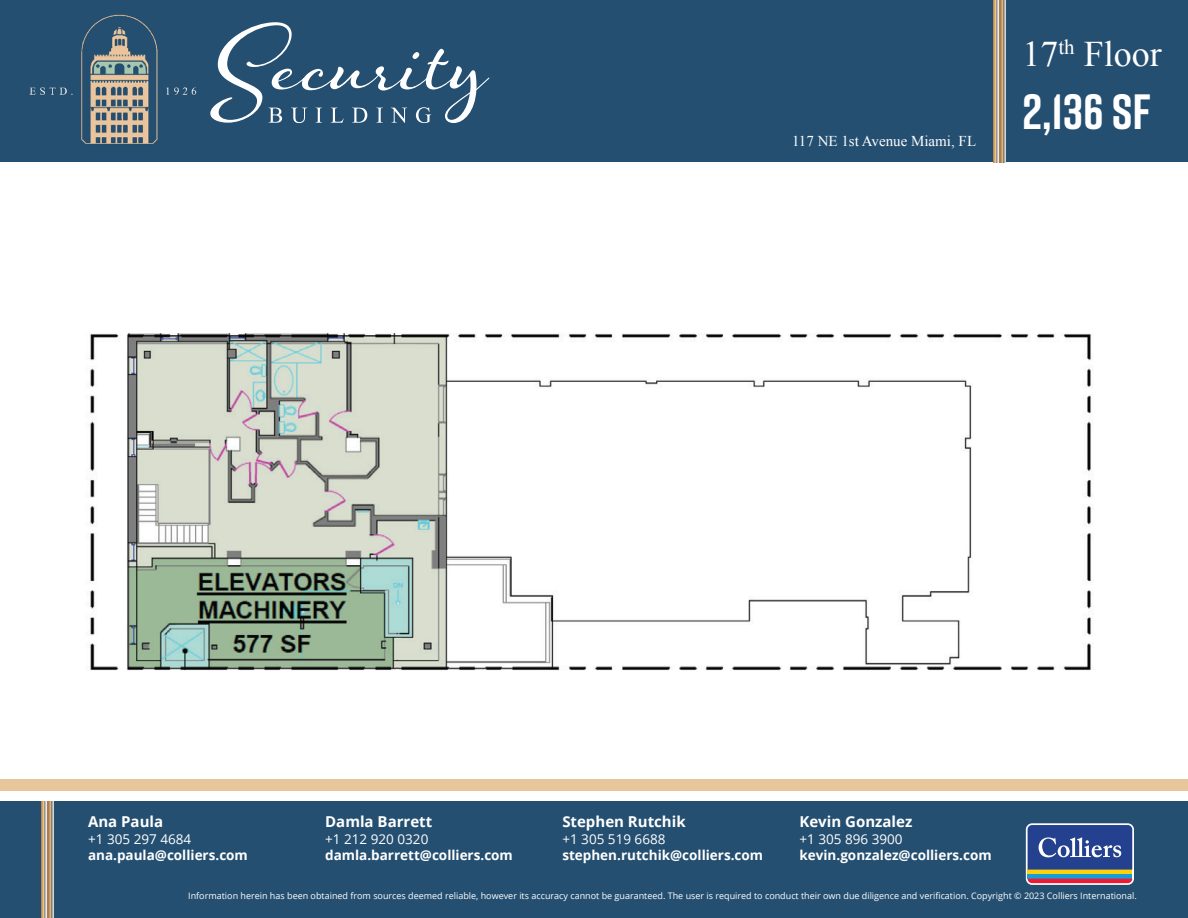
<style>
.page{position:relative;width:1188px;height:918px;background:#fff}
.page>*{position:absolute;margin:0;border:0;box-sizing:border-box;transform-origin:0 0}
.t1{font:700 49.5px "Rift";color:#fff}
.t2{font:36px "Times New Roman";color:#fff}
.t3{font:700 15px "Open Sans";color:#fff}
.t4{font:15px "Times New Roman";color:#fff}
.t5{font:700 13.5px "Open Sans";color:#fff}
.t6{font:13.5px "Open Sans";color:#fff}
.t7{font:9px "Open Sans";color:#fff}
</style>
<div class="page">
<div style="left:0;top:802px;width:1188px;height:116px;background:#244f71"></div>
<div style="left:0;top:779px;width:1188px;height:12px;background:#e7c69b"></div>
<div style="left:0;top:0;width:1188px;height:162px;background:#244f71"></div>
<svg style="left:1003px;top:0;width:3px;height:163px"></svg>
<svg style="left:995px;top:0;width:3px;height:163px"></svg>
<svg style="left:993px;top:0;width:2px;height:163px"></svg>
<svg style="left:1000px;top:0;width:3px;height:163px"></svg>
<svg style="left:1026px;top:823px;width:108px;height:62px"></svg>
<div style="left:1028px;top:874px;width:104px;height:5px;background:#179dd9"></div>
<hr style="left:1028px;top:870px;width:104px;height:4px;background:#fcd308">
<svg style="left:1028px;top:879px;width:104px;height:4px"></svg>
<svg style="left:1028px;top:825px;width:104px;height:45px;background:#3d5799"></svg>
<svg style="left:51px;top:801px;width:3px;height:117px"></svg>
<svg style="left:44px;top:801px;width:2px;height:117px"></svg>
<svg style="left:41px;top:801px;width:2px;height:117px"></svg>
<svg style="left:48px;top:801px;width:3px;height:117px"></svg>
<svg style="left:210px;top:22px;width:279px;height:101px"></svg>
<img style="left:29px;top:14px;width:168px;height:131px">
<div style="left:23px;top:121px;width:49px;height:38px;background:#244f71"></div>
<img style="left:89px;top:333px;width:1003px;height:338px">
<h3 class="t4" style="left:792px;top:130px;width:186px">117 NE 1st Avenue Miami, FL</h3>
<p class="t2" style="left:1022px;top:30px;width:141px">17<sup>th</sup> Floor</p>
<p class="t1" style="left:1022px;top:76px;width:130px">2,136 SF</p>
<h3 class="t3" style="left:88px;top:811px;width:77px">Ana Paula</h3>
<h3 class="t6" style="left:88px;top:830px;width:105px">+1 305 297 4684</h3>
<h3 class="t5" style="left:88px;top:846px;width:161px">ana.paula@colliers.com</h3>
<h3 class="t3" style="left:800px;top:811px;width:114px">Kevin Gonzalez</h3>
<h3 class="t6" style="left:800px;top:830px;width:105px">+1 305 896 3900</h3>
<h3 class="t5" style="left:800px;top:846px;width:194px">kevin.gonzalez@colliers.com</h3>
<p class="t7" style="left:188px;top:890px;width:950px">Information herein has been obtained from sources deemed reliable, however its accuracy cannot be guaranteed. The user is required to conduct their own due diligence and verification. Copyright © 2023 Colliers International.</p>
<h3 class="t3" style="left:325px;top:811px;width:109px">Damla Barrett</h3>
<h3 class="t6" style="left:325px;top:830px;width:105px">+1 212 920 0320</h3>
<h3 class="t5" style="left:325px;top:846px;width:189px">damla.barrett@colliers.com</h3>
<h3 class="t3" style="left:562px;top:811px;width:125px">Stephen Rutchik</h3>
<h3 class="t6" style="left:562px;top:830px;width:105px">+1 305 519 6688</h3>
<h3 class="t5" style="left:562px;top:846px;width:202px">stephen.rutchik@colliers.com</h3>
</div>
